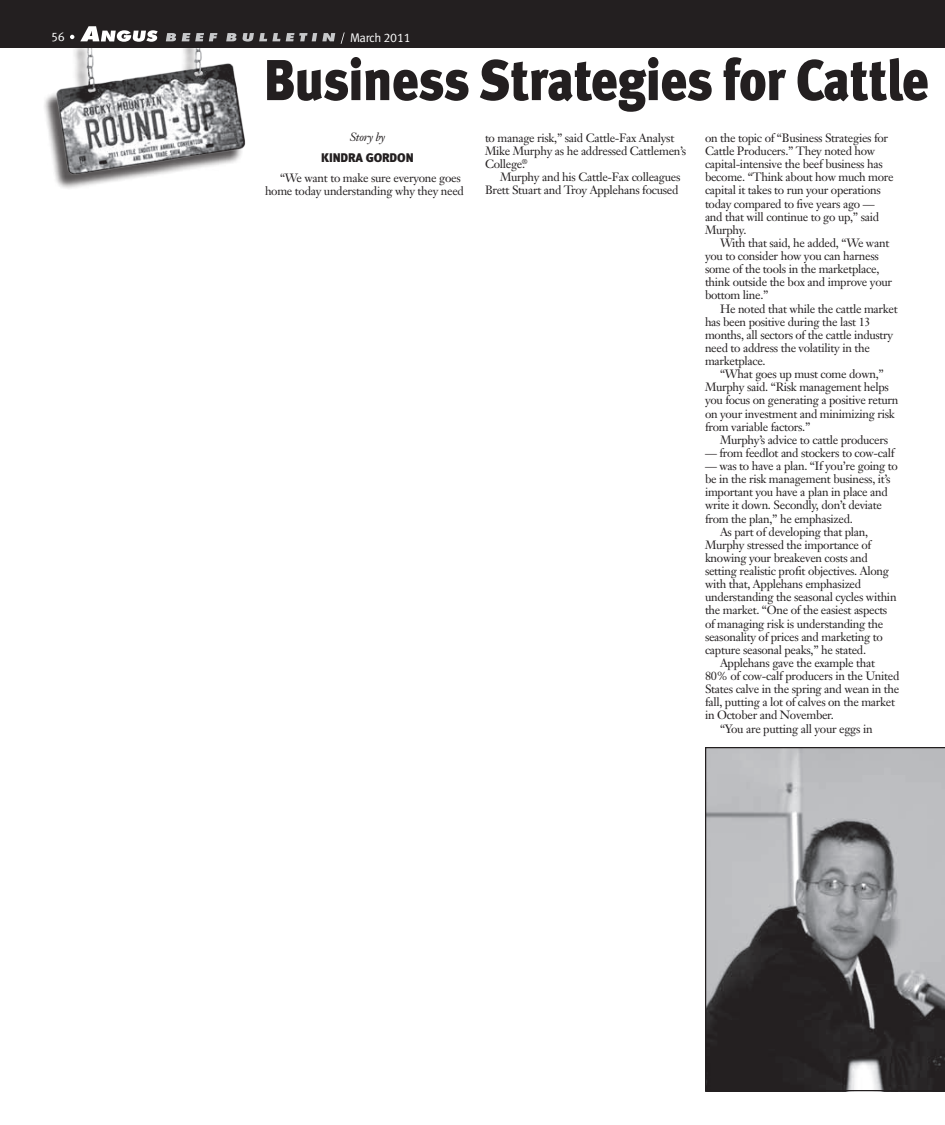
<style>
.page{position:relative;width:945px;height:1125px;background:#fff}
.page>*{position:absolute;margin:0;border:0;box-sizing:border-box;transform-origin:0 0}
.news_headline{font:57.5px "Meta Black LF";letter-spacing:-.015em;color:#231f20;scale:.9 1}
.byline{font:12.5px "Meta Black LF";letter-spacing:-.01em;color:#231f20}
.t1{font:12.5px "Meta Normal LF";letter-spacing:-.025em;color:#fff}
.body_text{font:11.88px/13.1px "Janson Text";letter-spacing:-.025em;color:#231f20}
.t2{font:italic 11.88px "Janson Text";letter-spacing:-.025em;color:#231f20}
</style>
<div class="page">
<div style="left:43px;top:40px;width:200px;height:150px;background:#231f20;opacity:.75"></div>
<img style="left:34px;top:47px;width:229px;height:133px">
<div style="left:0;top:0;width:945px;height:47px;background:#231f20"></div>
<svg style="left:80px;top:26px;width:78px;height:16px"></svg>
<svg style="left:166px;top:33px;width:10px;height:8px"></svg>
<svg style="left:182px;top:33px;width:35px;height:8px"></svg>
<svg style="left:226px;top:33px;width:10px;height:8px"></svg>
<svg style="left:243px;top:33px;width:37px;height:9px"></svg>
<svg style="left:286px;top:33px;width:49px;height:8px"></svg>
<svg style="left:70px;top:35px;width:4px;height:4px"></svg>
<svg style="left:341px;top:32px;width:4px;height:12px"></svg>
<svg style="left:705px;top:747px;width:240px;height:344px;background:#737274"></svg>
<p class="t1" style="left:51px;top:30px;width:15px">56</p>
<p class="t1" style="left:350px;top:31px;width:62px">March 2011</p>
<p class="news_headline" style="left:264px;top:45px;width:740px">Business Strategies for Cattle</p>
<p class="t2" style="left:350px;top:130px;width:37px">Story by</p>
<p class="byline" style="left:321px;top:150px;width:94px">KINDRA GORDON</p>
<p class="body_text" style="left:485px;top:131px;width:203px">to manage risk,” said Cattle-Fax Analyst<br>Mike Murphy as he addressed Cattlemen’s<br>College.<sup>®</sup></p>
<p class="body_text" style="left:485px;top:171px;width:197px;text-align:right">Murphy and his Cattle-Fax colleagues<br>Brett Stuart and Troy Applehans focused</p>
<p class="body_text" style="left:705px;top:131px;width:190px">on the topic of “Business Strategies for Cattle Producers.” They noted how capital-intensive the beef business has become. “Think about how much more capital it takes to run your operations today compared to five years ago — and that will continue to go up,” said Murphy.</p>
<p class="body_text" style="left:705px;top:236px;width:189px;text-indent:15px">With that said, he added, “We want you to consider how you can harness some of the tools in the marketplace, think outside the box and improve your bottom line.”</p>
<p class="body_text" style="left:705px;top:302px;width:194px;text-indent:15px">He noted that while the cattle market has been positive during the last 13 months, all sectors of the cattle industry need to address the volatility in the marketplace.</p>
<p class="body_text" style="left:705px;top:367px;width:195px;text-indent:15px">“What goes up must come down,” Murphy said. “Risk management helps you focus on generating a positive return on your investment and minimizing risk from variable factors.”</p>
<p class="body_text" style="left:720px;top:433px;width:170px">Murphy’s advice to cattle producers</p>
<p class="body_text" style="left:705px;top:446px;width:191px">— from feedlot and stockers to cow-calf</p>
<p class="body_text" style="left:705px;top:459px;width:194px">— was to have a plan. “If you’re going to be in the risk management business, it’s important you have a plan in place and write it down. Secondly, don’t deviate from the plan,” he emphasized.</p>
<p class="body_text" style="left:705px;top:525px;width:193px;text-indent:15px">As part of developing that plan, Murphy stressed the importance of knowing your breakeven costs and setting realistic profit objectives. Along with that, Applehans emphasized understanding the seasonal cycles within the market. “One of the easiest aspects of managing risk is understanding the seasonality of prices and marketing to capture seasonal peaks,” he stated.</p>
<p class="body_text" style="left:705px;top:656px;width:196px;text-indent:15px">Applehans gave the example that 80% of cow-calf producers in the United States calve in the spring and wean in the fall, putting a lot of calves on the market in October and November.</p>
<p class="body_text" style="left:720px;top:722px;width:154px">“You are putting all your eggs in</p>
<p class="body_text" style="left:265px;top:171px;width:201px;text-align:right">“We want to make sure everyone goes home today understanding why they need</p>
</div>
